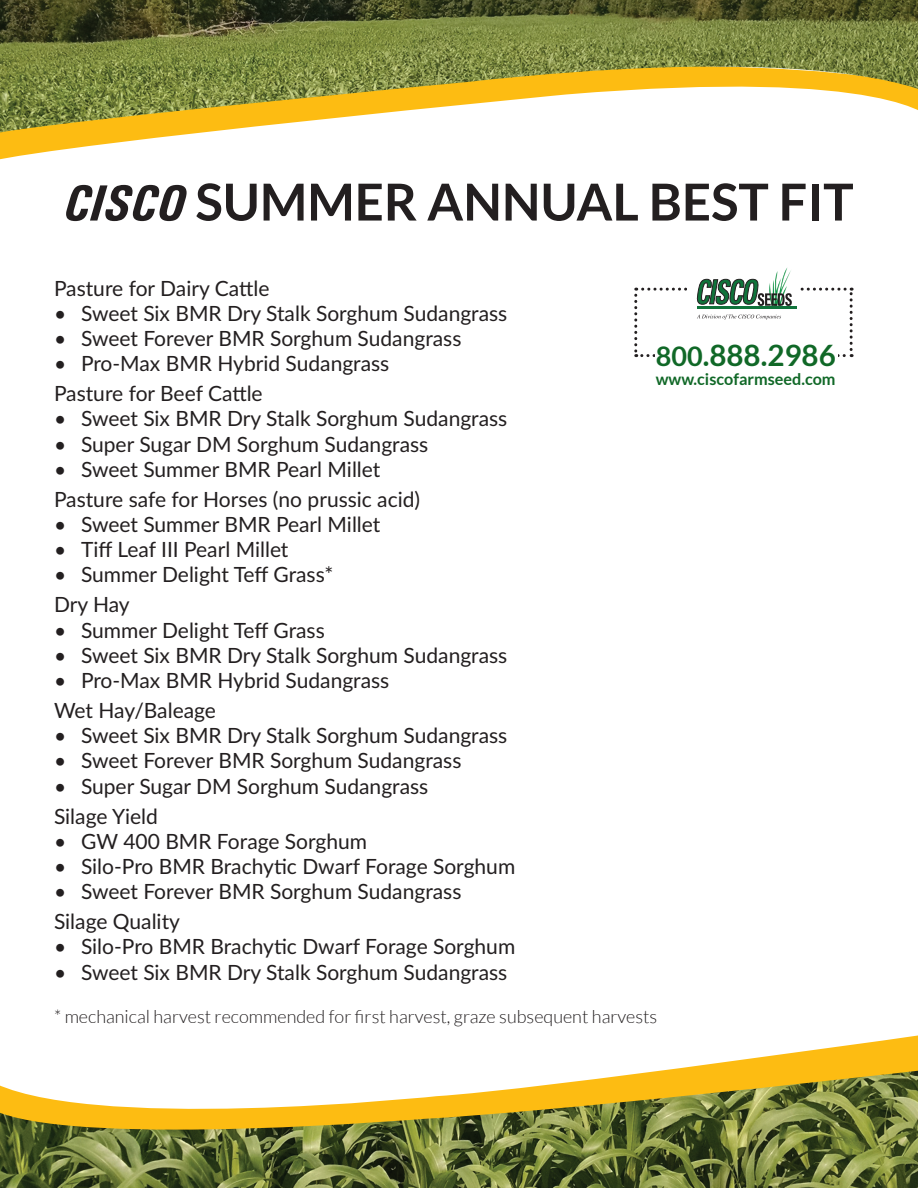
<style>
.page{position:relative;width:918px;height:1188px;background:#fff}
.page>*{position:absolute;margin:0;border:0;box-sizing:border-box;transform-origin:0 0}
.t1{font:700 51px "Lato";color:#231f20}
.t2{font:700 29.55px "Lato";color:#106827}
.t3{font:21px/30px "Lato";color:#231f20}
.t4{font:300 18px "Lato";color:#231f20}
.t5{font:700 16.2px "Lato";color:#106827}
.s1{font-family:"Univers Condensed";font-style:italic}
.s2{font-size:27px}
</style>
<div class="page">
<svg style="left:0;top:132px;width:206px;height:28px"></svg>
<img style="left:0;top:0;width:918px;height:132px">
<svg style="left:658px;top:1035px;width:260px;height:36px"></svg>
<img style="left:0;top:1071px;width:918px;height:117px">
<svg style="left:634px;top:267px;width:219px;height:90px"></svg>
<hr style="left:697px;top:306px;width:100px;height:3px;background:#10733b">
<h1 class="t1" style="left:64px;top:173px;width:791px"><span class="s1">CISCO</span> SUMMER ANNUAL BEST FIT</h1>
<p class="t3" style="left:54px;top:272px;width:217px">Pasture for Dairy Cattle</p>
<p class="t3" style="left:54px;top:297px;width:455px">• Sweet Six BMR Dry Stalk Sorghum Sudangrass</p>
<p class="t3" style="left:54px;top:322px;width:409px">• Sweet Forever BMR Sorghum Sudangrass</p>
<p class="t3" style="left:54px;top:348px;width:337px">• Pro-Max BMR Hybrid Sudangrass<br>Pasture for Beef Cattle</p>
<p class="t3" style="left:54px;top:403px;width:455px">• Sweet Six BMR Dry Stalk Sorghum Sudangrass</p>
<p class="t3" style="left:54px;top:428px;width:376px">• Super Sugar DM Sorghum Sudangrass</p>
<p class="t3" style="left:54px;top:453px;width:368px">• Sweet Summer BMR Pearl Millet<br>Pasture safe for Horses (no prussic acid)</p>
<p class="t3" style="left:54px;top:508px;width:328px">• Sweet Summer BMR Pearl Millet</p>
<p class="t3" style="left:54px;top:534px;width:236px">• Tiff Leaf III Pearl Millet</p>
<p class="t3" style="left:54px;top:559px;width:281px">• Summer Delight Teff Grass*<br>Dry Hay</p>
<p class="t3" style="left:54px;top:614px;width:272px">• Summer Delight Teff Grass</p>
<p class="t3" style="left:54px;top:639px;width:455px">• Sweet Six BMR Dry Stalk Sorghum Sudangrass</p>
<p class="t3" style="left:54px;top:664px;width:337px">• Pro-Max BMR Hybrid Sudangrass<br>Wet Hay/Baleage</p>
<p class="t3" style="left:54px;top:720px;width:455px">• Sweet Six BMR Dry Stalk Sorghum Sudangrass</p>
<p class="t3" style="left:54px;top:745px;width:409px">• Sweet Forever BMR Sorghum Sudangrass</p>
<p class="t3" style="left:54px;top:770px;width:376px">• Super Sugar DM Sorghum Sudangrass<br>Silage Yield</p>
<p class="t3" style="left:54px;top:825px;width:315px">• GW 400 BMR Forage Sorghum</p>
<p class="t3" style="left:54px;top:850px;width:463px">• Silo-Pro BMR Brachytic Dwarf Forage Sorghum</p>
<p class="t3" style="left:54px;top:876px;width:409px">• Sweet Forever BMR Sorghum Sudangrass<br>Silage Quality</p>
<p class="t3" style="left:54px;top:931px;width:463px">• Silo-Pro BMR Brachytic Dwarf Forage Sorghum</p>
<p class="t3" style="left:54px;top:956px;width:455px">• Sweet Six BMR Dry Stalk Sorghum Sudangrass</p>
<p class="t4" style="left:54px;top:1007px;width:605px">* mechanical harvest recommended for first harvest, graze subsequent harvests</p>
<h2 class="t2" style="left:656px;top:338px;width:182px"><span class="s2">800</span>.888.2986</h2>
<p class="t5" style="left:656px;top:370px;width:181px">www.ciscofarmseed.com</p>
</div>
